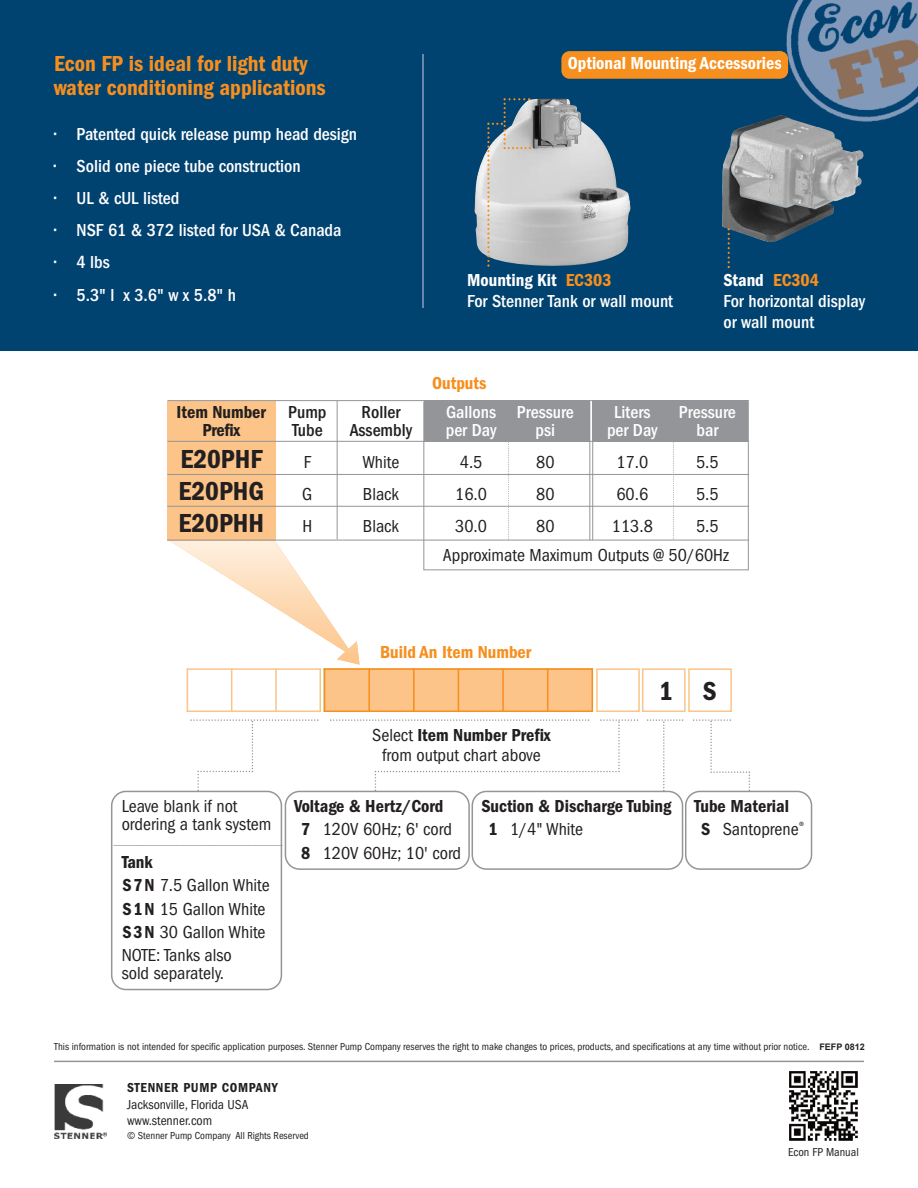
<style>
.page{position:relative;width:918px;height:1188px;background:#fff}
.page>*{position:absolute;margin:0;border:0;box-sizing:border-box;transform-origin:0 0}
.t1{font:600 condensed 27px "Franklin Gothic";color:#231f20}
.t2{font:600 condensed 22.5px "Franklin Gothic";color:#f68f1e}
.t3{font:condensed 18px/23.4px "Franklin Gothic";color:#231f20}
.t4{font:500 condensed 18px/21px "Franklin Gothic";color:#fff}
.t5{font:600 condensed 18px/23.4px "Franklin Gothic";color:#231f20}
.t6{font:600 condensed 18px "Franklin Gothic";color:#fff}
.t7{font:600 condensed 18px "Franklin Gothic";color:#f68f1e}
.t8{font:500 condensed 18px "Franklin Gothic";color:#231f20}
.t9{font:condensed 13.5px/16.5px "Franklin Gothic";color:#231f20}
.t10{font:600 condensed 13.5px "Franklin Gothic";letter-spacing:.05em;color:#231f20}
.t11{font:condensed 12px "Franklin Gothic";color:#231f20}
.t12{font:condensed 10.5px "Franklin Gothic";color:#231f20}
.s1{font-weight:600}
.s2{font-weight:600;color:#f68f1e}
.s3{font-weight:500}
.s4{font-weight:400}
.s5{font-family:"Arial";font-weight:700;font-stretch:normal;font-size:9px}
</style>
<div class="page">
<div style="left:0;top:0;width:918px;height:351px;background:#004270"></div>
<svg style="left:170px;top:541px;width:190px;height:124px"></svg>
<div style="left:424px;top:401px;width:166px;height:41px;background:#939598"></div>
<div style="left:167px;top:401px;width:108px;height:140px;background:#fcc488"></div>
<div style="left:423px;top:401px;width:326px;height:169px;border:1px solid #939598"></div>
<hr style="left:590px;top:402px;width:1px;height:138px;background:#939598">
<hr style="left:592px;top:402px;width:1px;height:138px;background:#939598">
<svg style="left:508px;top:442px;width:1px;height:98px"></svg>
<svg style="left:673px;top:442px;width:1px;height:98px"></svg>
<hr style="left:337px;top:401px;width:1px;height:138px;background:#939598">
<img style="left:722px;top:116px;width:112px;height:126px">
<img style="left:731px;top:117px;width:132px;height:92px">
<img style="left:55px;top:1085px;width:51px;height:54px">
<hr style="left:423px;top:54px;width:1px;height:253px;background:#6a86ab">
<svg style="left:728px;top:228px;width:2px;height:40px"></svg>
<div style="left:561px;top:51px;width:227px;height:28px;background:#f68f1e;border-radius:8px"></div>
<img style="left:474px;top:99px;width:157px;height:167px">
<img style="left:541px;top:99px;width:40px;height:47px">
<svg style="left:487px;top:98px;width:44px;height:169px"></svg>
<div style="left:592px;top:401px;width:156px;height:41px;background:#939598"></div>
<hr style="left:167px;top:400px;width:582px;height:1px;background:#939598">
<hr style="left:167px;top:441px;width:582px;height:1px;background:#939598">
<hr style="left:167px;top:474px;width:582px;height:1px;background:#939598">
<hr style="left:167px;top:506px;width:582px;height:1px;background:#939598">
<hr style="left:167px;top:540px;width:582px;height:1px;background:#939598">
<img style="left:776px;top:0;width:142px;height:131px">
<img style="left:777px;top:51px;width:11px;height:27px">
<hr style="left:54px;top:1061px;width:810px;height:1px;background:#939598">
<div style="left:596px;top:668px;width:44px;height:44px;border:2px solid #fcc488"></div>
<div style="left:642px;top:668px;width:44px;height:44px;border:2px solid #fcc488"></div>
<div style="left:688px;top:668px;width:44px;height:44px;border:2px solid #fcc488"></div>
<hr style="left:187px;top:668px;width:1px;height:44px;background:#fcc488">
<hr style="left:231px;top:668px;width:1px;height:44px;background:#fcc488">
<hr style="left:275px;top:668px;width:2px;height:44px;background:#fcc488">
<hr style="left:320px;top:668px;width:1px;height:44px;background:#fcc488">
<hr style="left:187px;top:668px;width:134px;height:2px;background:#fcc488">
<hr style="left:187px;top:711px;width:134px;height:1px;background:#fcc488">
<div style="left:324px;top:668px;width:45px;height:44px;background:#fcc488"></div>
<div style="left:369px;top:668px;width:45px;height:44px;background:#fcc488"></div>
<div style="left:414px;top:668px;width:44px;height:44px;background:#fcc488"></div>
<div style="left:458px;top:668px;width:45px;height:44px;background:#fcc488"></div>
<div style="left:503px;top:668px;width:45px;height:44px;background:#fcc488"></div>
<div style="left:548px;top:668px;width:45px;height:44px;background:#fcc488"></div>
<hr style="left:324px;top:668px;width:1px;height:44px;background:#f68f1e">
<hr style="left:368px;top:668px;width:2px;height:44px;background:#f68f1e">
<hr style="left:413px;top:668px;width:2px;height:44px;background:#f68f1e">
<hr style="left:458px;top:668px;width:1px;height:44px;background:#f68f1e">
<hr style="left:502px;top:668px;width:2px;height:44px;background:#f68f1e">
<hr style="left:547px;top:668px;width:1px;height:44px;background:#f68f1e">
<hr style="left:592px;top:668px;width:1px;height:44px;background:#f68f1e">
<hr style="left:324px;top:668px;width:269px;height:2px;background:#f68f1e">
<hr style="left:324px;top:711px;width:269px;height:1px;background:#f68f1e">
<svg style="left:111px;top:719px;width:701px;height:271px"></svg>
<img style="left:789px;top:1072px;width:68px;height:68px">
<p class="t2" style="left:54px;top:56px;width:255px">Econ FP is ideal for light duty</p>
<p class="t6" style="left:568px;top:57px;width:215px">Optional Mounting Accessories</p>
<p class="t2" style="left:54px;top:80px;width:273px">water conditioning applications</p>
<p class="t4" style="left:54px;top:125px;width:305px">• Patented quick release pump head design</p>
<p class="t4" style="left:54px;top:157px;width:248px">• Solid one piece tube construction</p>
<p class="t4" style="left:54px;top:189px;width:127px">• UL &amp; cUL listed</p>
<p class="t4" style="left:54px;top:221px;width:289px">• NSF 61 &amp; 372 listed for USA &amp; Canada</p>
<p class="t4" style="left:54px;top:253px;width:57px">• 4 lbs</p>
<p class="t4" style="left:54px;top:286px;width:184px">• 5.3" l x 3.6" w x 5.8" h</p>
<p class="t4" style="left:467px;top:271px;width:208px"><span class="s1">Mounting Kit</span> <span class="s2">EC303<br></span>For Stenner Tank or wall mount</p>
<p class="t4" style="left:723px;top:271px;width:143px"><span class="s1">Stand</span> <span class="s2">EC304<br></span>For horizontal display or wall mount</p>
<p class="t7" style="left:432px;top:377px;width:56px">Outputs</p>
<p class="t5" style="left:177px;top:402px;width:151px">Item Number <span class="s3">Pump</span></p>
<p class="t8" style="left:362px;top:406px;width:40px">Roller</p>
<p class="t4" style="left:446px;top:403px;width:129px">Gallons Pressure</p>
<p class="t4" style="left:614px;top:403px;width:38px">Liters</p>
<p class="t4" style="left:679px;top:403px;width:58px">Pressure</p>
<p class="t5" style="left:202px;top:420px;width:39px">Prefix</p>
<p class="t8" style="left:292px;top:424px;width:32px">Tube</p>
<p class="t8" style="left:350px;top:424px;width:64px">Assembly</p>
<p class="t4" style="left:446px;top:421px;width:52px">per Day</p>
<p class="t4" style="left:536px;top:421px;width:21px">psi</p>
<p class="t4" style="left:607px;top:421px;width:52px">per Day</p>
<p class="t4" style="left:697px;top:421px;width:23px">bar</p>
<h1 class="t1" style="left:180px;top:450px;width:83px">E20PHF</h1>
<p class="t3" style="left:304px;top:452px;width:9px">F</p>
<p class="t3" style="left:362px;top:452px;width:39px">White</p>
<p class="t3" style="left:460px;top:452px;width:24px">4.5</p>
<p class="t3" style="left:536px;top:452px;width:20px">80</p>
<p class="t3" style="left:616px;top:452px;width:33px">17.0</p>
<p class="t3" style="left:696px;top:452px;width:24px">5.5</p>
<h1 class="t1" style="left:179px;top:482px;width:87px">E20PHG</h1>
<p class="t3" style="left:302px;top:484px;width:12px">G</p>
<p class="t3" style="left:363px;top:484px;width:38px">Black</p>
<p class="t3" style="left:455px;top:484px;width:33px">16.0</p>
<p class="t3" style="left:536px;top:484px;width:20px">80</p>
<p class="t3" style="left:616px;top:484px;width:33px">60.6</p>
<p class="t3" style="left:696px;top:484px;width:24px">5.5</p>
<h1 class="t1" style="left:179px;top:514px;width:87px">E20PHH</h1>
<p class="t3" style="left:302px;top:515px;width:11px">H</p>
<p class="t3" style="left:363px;top:515px;width:38px">Black</p>
<p class="t3" style="left:455px;top:515px;width:33px">30.0</p>
<p class="t3" style="left:536px;top:515px;width:20px">80</p>
<p class="t3" style="left:612px;top:515px;width:43px">113.8</p>
<p class="t3" style="left:696px;top:515px;width:24px">5.5</p>
<p class="t3" style="left:443px;top:545px;width:288px">Approximate Maximum Outputs @ 50/60Hz</p>
<p class="t3" style="left:122px;top:798px;width:151px;line-height:18px">Leave blank if not ordering a tank system</p>
<p class="t3" style="left:122px;top:852px;width:150px"><span class="s1">Tank<br>S7N</span> 7.5 Gallon White<br><span class="s1">S1N</span> 15 Gallon White<br><span class="s1">S3N</span> 30 Gallon White<br>NOTE: Tanks also</p>
<p class="t3" style="left:122px;top:963px;width:104px">sold separately.</p>
<p class="t7" style="left:380px;top:646px;width:153px">Build An Item Number</p>
<p class="t3" style="left:372px;top:727px;width:180px;line-height:19.5px;text-align:center">Select <span class="s1">Item Number Prefix </span>from output chart above</p>
<h1 class="t1" style="left:659px;top:682px;width:15px">1</h1>
<p class="t3" style="left:301px;top:796px;width:161px;text-indent:-7px"><span class="s1">Voltage &amp; Hertz/Cord<br>7</span> 120V 60Hz; 6' cord<br><span class="s1">8</span> 120V 60Hz; 10' cord</p>
<p class="t5" style="left:489px;top:796px;width:184px;text-indent:-7px">Suction &amp; Discharge Tubing<br>1 <span class="s4">1/4" White</span></p>
<h1 class="t1" style="left:703px;top:682px;width:15px">S</h1>
<p class="t5" style="left:701px;top:796px;width:104px;text-indent:-7px">Tube Material<br>S <span class="s4">Santoprene</span><sup>®</sup></p>
<p class="t12" style="left:54px;top:1043px;width:812px">This information is not intended for specific application purposes. Stenner Pump Company reserves the right to make changes to prices, products, and specifications at any time without prior notice. <span class="s5">FEFP 0812</span></p>
<p class="t10" style="left:127px;top:1083px;width:152px">STENNER PUMP COMPANY</p>
<p class="t9" style="left:127px;top:1097px;width:123px">Jacksonville, Florida USA www.stenner.com</p>
<p class="t12" style="left:127px;top:1132px;width:183px">© Stenner Pump Company All Rights Reserved</p>
<p class="t11" style="left:788px;top:1148px;width:72px">Econ FP Manual</p>
</div>
